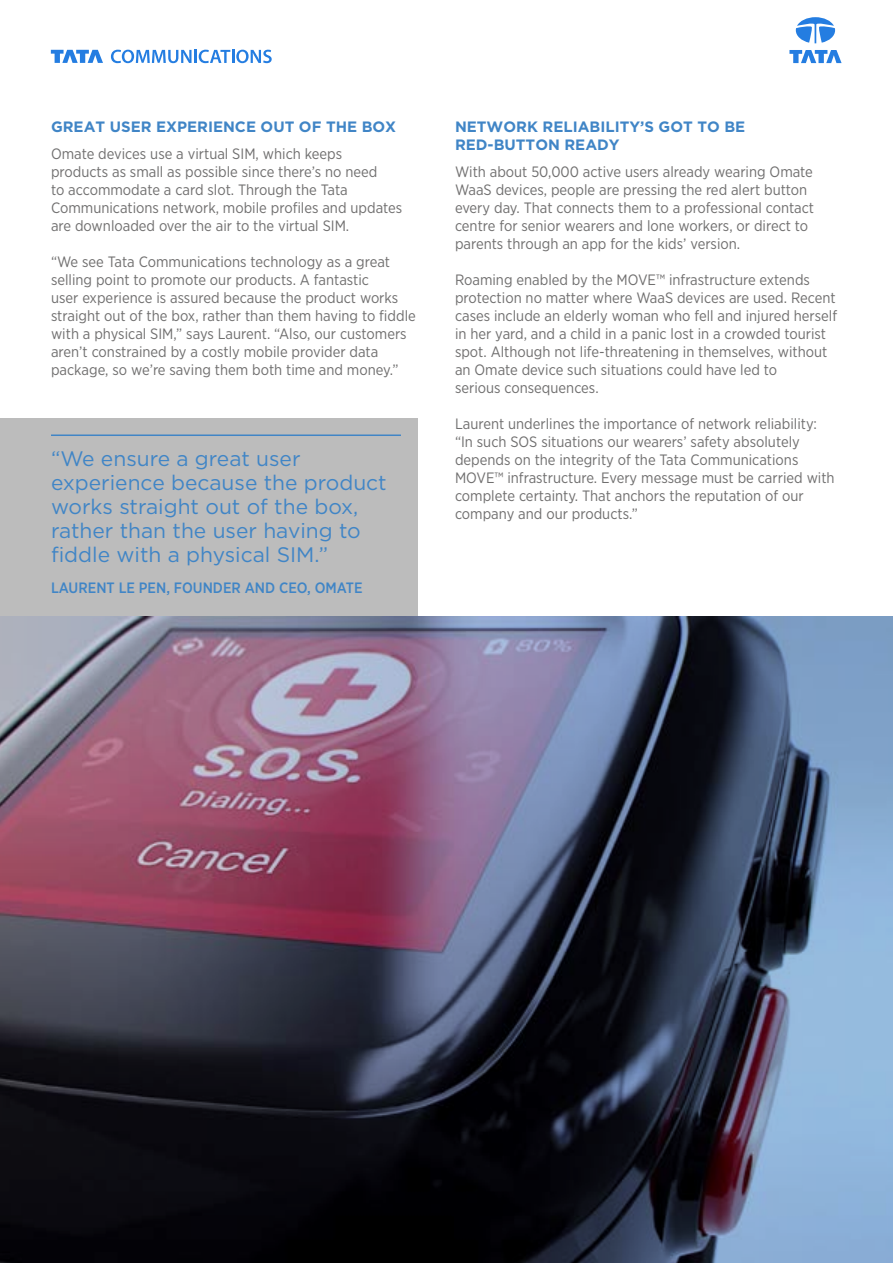
<style>
.page{position:relative;width:893px;height:1263px;background:#fff}
.page>*{position:absolute;margin:0;border:0;box-sizing:border-box;transform-origin:0 0}
.t1{font:21px/24px "Gotham";color:#4085c6}
.t2{font:15px/18px "Gotham Narrow";color:#706f6f}
.t3{font:700 15px/18px "Gotham";color:#4085c6}
.t4{font:500 15px "Gotham Narrow";color:#4085c6}
</style>
<div class="page">
<svg style="left:789px;top:50px;width:53px;height:13px"></svg>
<svg style="left:796px;top:17px;width:39px;height:26px"></svg>
<svg style="left:111px;top:50px;width:161px;height:13px"></svg>
<svg style="left:51px;top:50px;width:52px;height:13px"></svg>
<div style="left:0;top:418px;width:418px;height:199px;background:#bcbcbc"></div>
<hr style="left:51px;top:434px;width:350px;height:2px;background:#4085c6">
<img style="left:0;top:617px;width:893px;height:646px">
<p class="t3" style="left:51px;top:117px;width:347px">GREAT USER EXPERIENCE OUT OF THE BOX</p>
<p class="t2" style="left:51px;top:144px;width:353px">Omate devices use a virtual SIM, which keeps products as small as possible since there’s no need<br>to accommodate a card slot. Through the Tata Communications network, mobile profiles and updates are downloaded over the air to the virtual SIM.</p>
<p class="t2" style="left:51px;top:252px;width:366px">“We see Tata Communications technology as a great selling point to promote our products. A fantastic<br>user experience is assured because the product works straight out of the box, rather than them having to fiddle with a physical SIM,” says Laurent. “Also, our customers aren’t constrained by a costly mobile provider data package, so we’re saving them both time and money.”</p>
<h1 class="t1" style="left:51px;top:446px;width:337px">“We ensure a great user experience because the product works straight out of the box, rather than the user having to fiddle with a physical SIM.”</h1>
<p class="t4" style="left:51px;top:578px;width:313px">LAURENT LE PEN, FOUNDER AND CEO, OMATE</p>
<p class="t3" style="left:455px;top:117px;width:292px">NETWORK RELIABILITY’S GOT TO BE<br>RED-BUTTON READY</p>
<p class="t2" style="left:455px;top:162px;width:361px">With about 50,000 active users already wearing Omate WaaS devices, people are pressing the red alert button every day. That connects them to a professional contact centre for senior wearers and lone workers, or direct to parents through an app for the kids’ version.</p>
<p class="t2" style="left:455px;top:270px;width:384px">Roaming enabled by the MOVE™ infrastructure extends protection no matter where WaaS devices are used. Recent cases include an elderly woman who fell and injured herself in her yard, and a child in a panic lost in a crowded tourist spot. Although not life-threatening in themselves, without an Omate device such situations could have led to<br>serious consequences.</p>
<p class="t2" style="left:455px;top:414px;width:381px">Laurent underlines the importance of network reliability: “In such SOS situations our wearers’ safety absolutely depends on the integrity of the Tata Communications MOVE™ infrastructure. Every message must be carried with complete certainty. That anchors the reputation of our company and our products.”</p>
</div>
